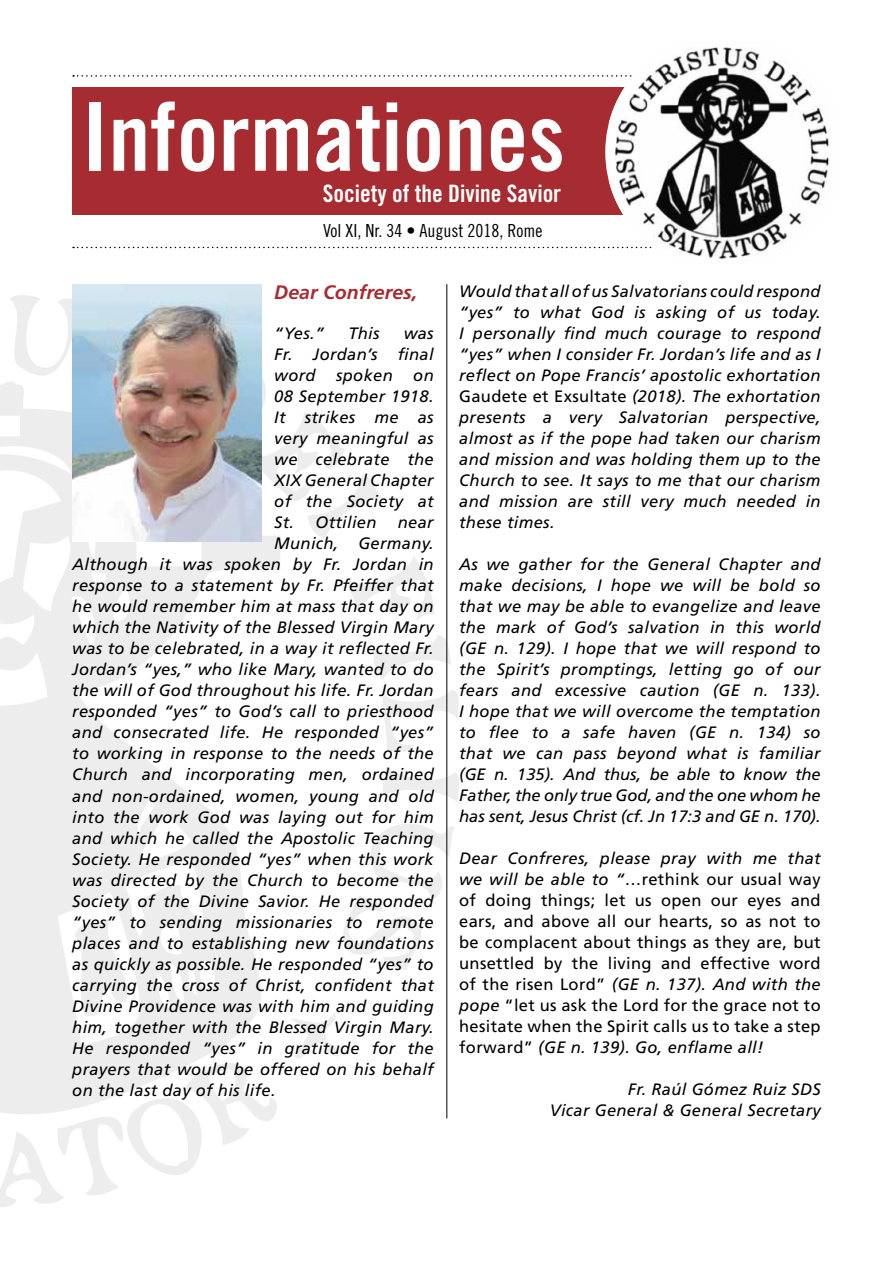
<style>
.page{position:relative;width:893px;height:1263px;background:#fff}
.page>*{position:absolute;margin:0;border:0;box-sizing:border-box;transform-origin:0 0}
.t1{font:94.5px "Trade Gothic Bold Cond Twenty";color:#fff}
.t2{font:24px "Trade Gothic Bold Cond Twenty";color:#fff}
.t3{font:italic 700 19.5px "Frutiger LT Std";color:#a72c31}
.t4{font:18px "Trade Gothic Cond Eighteen";color:#000}
.t5{font:italic 16.5px/21px "Frutiger LT Std";letter-spacing:.02em;color:#000;text-align:justify}
.t6{font:16.5px/21px "Frutiger LT Std";letter-spacing:.02em;color:#000;text-align:justify}
.s1{font-style:normal}
.s2{font-style:italic}
</style>
<div class="page">
<svg style="left:0;top:382px;width:280px;height:664px;fill:#ededee"></svg>
<svg style="left:8px;top:295px;width:64px;height:109px"></svg>
<svg style="left:261px;top:354px;width:122px;height:185px"></svg>
<svg style="left:349px;top:557px;width:85px;height:64px"></svg>
<svg style="left:373px;top:635px;width:78px;height:44px"></svg>
<svg style="left:383px;top:690px;width:76px;height:65px"></svg>
<svg style="left:75px;top:919px;width:59px;height:103px"></svg>
<svg style="left:343px;top:765px;width:116px;height:206px"></svg>
<svg style="left:292px;top:1013px;width:47px;height:45px"></svg>
<svg style="left:0;top:1046px;width:277px;height:161px"></svg>
<svg style="left:73px;top:75px;width:536px;height:2px"></svg>
<svg style="left:73px;top:247px;width:537px;height:1px"></svg>
<hr style="left:446px;top:284px;width:1px;height:834px;background:#000">
<div style="left:72px;top:87px;width:733px;height:128px;background:#a72c31"></div>
<div style="left:605px;top:34px;width:237px;height:236px;background:#fff;border-radius:50%"></div>
<img style="left:610px;top:47px;width:220px;height:212px">
<img style="left:72px;top:284px;width:189px;height:258px">
<h1 class="t1" style="left:82px;top:80px;width:484px">Informationes</h1>
<h2 class="t2" style="left:323px;top:179px;width:240px">Society of the Divine Savior</h2>
<p class="t4" style="left:323px;top:220px;width:221px">Vol XI, Nr. 34 • August 2018, Rome</p>
<p class="t3" style="left:274px;top:281px;width:145px">Dear Confreres,</p>
<p class="t5" style="left:274px;top:323px;width:51px">“Yes.”</p>
<p class="t5" style="left:348px;top:323px;width:33px">This</p>
<p class="t5" style="left:274px;top:323px;width:161px;text-indent:129px">was Fr. Jordan’s final word spoken on 08 September 1918.<br>It strikes me as very meaningful as we celebrate the XIX General Chapter of the Society at St. Ottilien</p>
<p class="t5" style="left:398px;top:512px;width:37px">near</p>
<p class="t5" style="left:274px;top:533px;width:161px">Munich, Germany.</p>
<p class="t5" style="left:72px;top:554px;width:363px">Although it was spoken by Fr. Jordan in</p>
<p class="t5" style="left:72px;top:575px;width:363px">response to a statement by Fr. Pfeiffer that</p>
<p class="t5" style="left:72px;top:596px;width:363px">he would remember him at mass that day on</p>
<p class="t5" style="left:72px;top:617px;width:363px">which the Nativity of the Blessed Virgin Mary</p>
<p class="t5" style="left:72px;top:638px;width:363px">was to be celebrated, in a way it reflected Fr.</p>
<p class="t5" style="left:72px;top:659px;width:363px">Jordan’s “yes,” who like Mary, wanted to do</p>
<p class="t5" style="left:72px;top:680px;width:363px">the will of God throughout his life. Fr. Jordan</p>
<p class="t5" style="left:72px;top:701px;width:363px">responded “yes” to God’s call to priesthood</p>
<p class="t5" style="left:72px;top:722px;width:363px">and consecrated life. He responded “yes”</p>
<p class="t5" style="left:72px;top:743px;width:363px">to working in response to the needs of the</p>
<p class="t5" style="left:72px;top:764px;width:363px">Church and incorporating men, ordained</p>
<p class="t5" style="left:72px;top:785px;width:363px">and non-ordained, women, young and old</p>
<p class="t5" style="left:72px;top:806px;width:363px">into the work God was laying out for him</p>
<p class="t5" style="left:72px;top:827px;width:363px">and which he called the Apostolic Teaching</p>
<p class="t5" style="left:72px;top:848px;width:363px">Society. He responded “yes” when this work</p>
<p class="t5" style="left:72px;top:869px;width:363px">was directed by the Church to become the</p>
<p class="t5" style="left:72px;top:890px;width:363px">Society of the Divine Savior. He responded</p>
<p class="t5" style="left:72px;top:911px;width:363px">“yes” to sending missionaries to remote</p>
<p class="t5" style="left:72px;top:932px;width:363px">places and to establishing new foundations</p>
<p class="t5" style="left:72px;top:953px;width:363px">as quickly as possible. He responded “yes” to</p>
<p class="t5" style="left:72px;top:974px;width:363px">carrying the cross of Christ, confident that</p>
<p class="t5" style="left:72px;top:995px;width:363px">Divine Providence was with him and guiding</p>
<p class="t5" style="left:72px;top:1016px;width:363px">him, together with the Blessed Virgin Mary.</p>
<p class="t5" style="left:72px;top:1037px;width:363px">He responded “yes” in gratitude for the</p>
<p class="t5" style="left:72px;top:1058px;width:363px">prayers that would be offered on his behalf</p>
<p class="t5" style="left:72px;top:1079px;width:205px">on the last day of his life.</p>
<p class="t5" style="left:459px;top:281px;width:363px">Would that all of us Salvatorians could respond “yes” to what God is asking of us today.<br>I personally find much courage to respond “yes” when I consider Fr. Jordan’s life and as I reflect on Pope Francis’ apostolic exhortation <span class="s1">Gaudete et Exsultate</span> (2018). The exhortation presents a very Salvatorian perspective, almost as if the pope had taken our charism and mission and was holding them up to the Church to see. It says to me that our charism and mission are still very much needed in these times.</p>
<p class="t5" style="left:459px;top:554px;width:363px">As we gather for the General Chapter and make decisions, I hope we will be bold so that we may be able to evangelize and leave the mark of God’s salvation in this world (GE n. 129). I hope that we will respond to the Spirit’s promptings, letting go of our fears and excessive caution (GE n. 133).<br>I hope that we will overcome the temptation to flee to a safe haven (GE n. 134) so that we can pass beyond what is familiar (GE n. 135). And thus, be able to know the Father, the only true God, and the one whom he has sent, Jesus Christ (cf. Jn 17:3 and GE n. 170).</p>
<p class="t6" style="left:459px;top:848px;width:363px"><span class="s2">Dear Confreres, please pray with me that we will be able to “</span>…rethink our usual way of doing things; let us open our eyes and ears, and above all our hearts, so as not to be complacent about things as they are, but unsettled by the living and effective word of the risen Lord” <span class="s2">(GE n. 137). And with the pope</span> “let us ask the Lord for the grace not to hesitate when the Spirit calls us to take a step forward” <span class="s2">(GE n. 139). Go, enflame all!</span></p>
<p class="t5" style="left:550px;top:1079px;width:272px;text-align:right">Fr. Raúl Gómez Ruiz SDS<br>Vicar General &amp; General Secretary</p>
</div>
